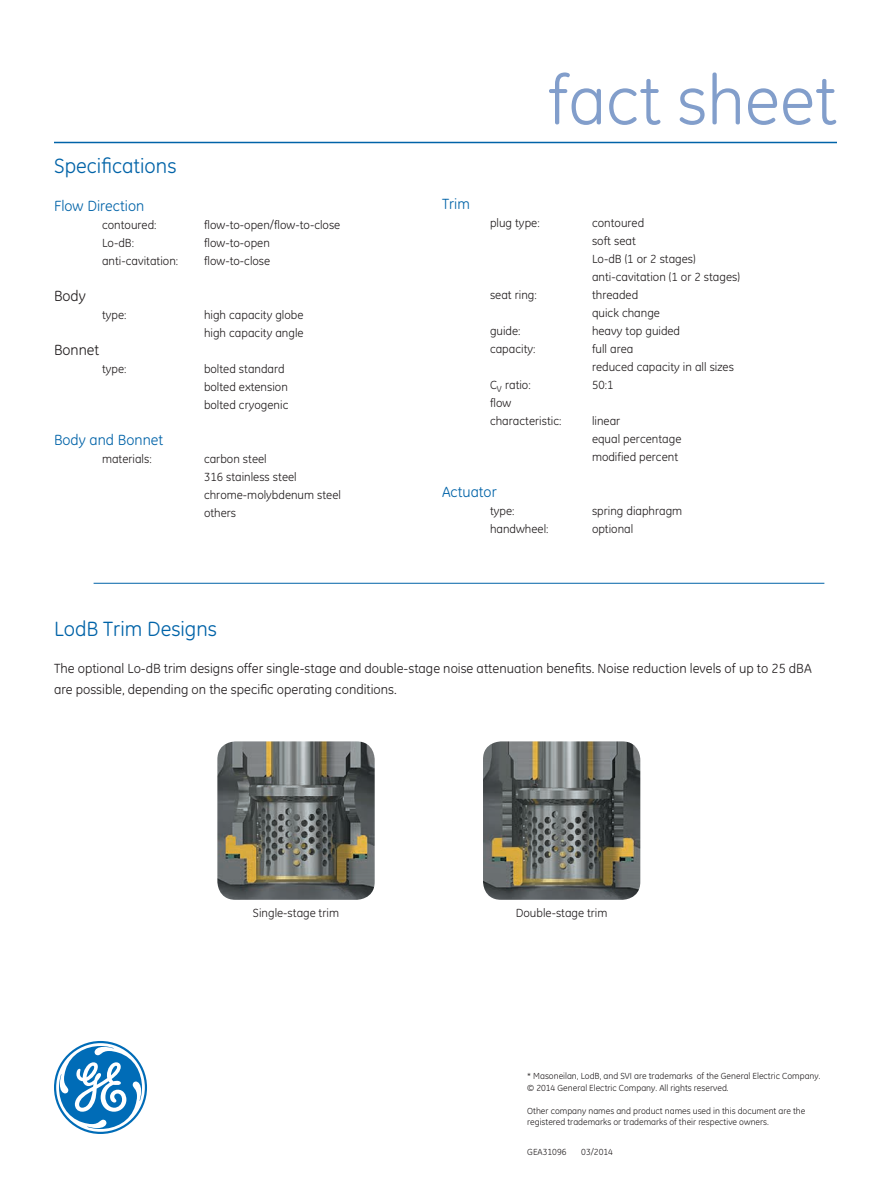
<style>
.page{position:relative;width:891px;height:1188px;background:#fff}
.page>*{position:absolute;margin:0;border:0;box-sizing:border-box;transform-origin:0 0}
.t1{font:69px "GE Inspira";color:#829ecb}
.t2{font:21px "GE Inspira";color:#0063a8}
.t3{font:15px "GE Inspira";color:#0063a8}
.t4{font:15px "GE Inspira";color:#231f20}
.t5{font:13.5px/20.2px "GE Inspira";color:#231f20}
.t6{font:12px/18px "GE Inspira";color:#231f20}
.t7{font:9px/12px "GE Inspira";color:#231f20}
</style>
<div class="page">
<hr style="left:54px;top:142px;width:783px;height:1px;background:#0063a8">
<hr style="left:94px;top:583px;width:730px;height:1px;background:#0063a8">
<img style="left:483px;top:741px;width:157px;height:159px">
<img style="left:217px;top:741px;width:158px;height:159px">
<svg style="left:54px;top:1041px;width:93px;height:93px"></svg>
<h2 class="t2" style="left:54px;top:153px;width:124px">Specifications</h2>
<p class="t3" style="left:54px;top:197px;width:92px">Flow Direction</p>
<p class="t6" style="left:102px;top:216px;width:56px">contoured:</p>
<p class="t6" style="left:204px;top:216px;width:138px">flow-to-open/flow-to-close</p>
<p class="t6" style="left:102px;top:234px;width:34px">Lo-dB:</p>
<p class="t6" style="left:204px;top:234px;width:67px">flow-to-open</p>
<p class="t6" style="left:102px;top:252px;width:78px">anti-cavitation:</p>
<p class="t6" style="left:204px;top:252px;width:68px">flow-to-close</p>
<p class="t4" style="left:54px;top:287px;width:33px">Body</p>
<p class="t6" style="left:102px;top:306px;width:26px">type:</p>
<p class="t6" style="left:204px;top:306px;width:101px">high capacity globe high capacity angle</p>
<p class="t4" style="left:54px;top:341px;width:47px">Bonnet</p>
<p class="t6" style="left:102px;top:360px;width:26px">type:</p>
<p class="t6" style="left:204px;top:360px;width:86px">bolted standard bolted extension bolted cryogenic</p>
<p class="t3" style="left:54px;top:431px;width:111px">Body and Bonnet</p>
<p class="t6" style="left:102px;top:450px;width:51px">materials:</p>
<p class="t6" style="left:204px;top:450px;width:139px">carbon steel<br>316 stainless steel chrome-molybdenum steel others</p>
<h2 class="t2" style="left:54px;top:616px;width:165px">LodB Trim Designs</h2>
<h1 class="t1" style="left:548px;top:61px;width:291px">fact sheet</h1>
<p class="t3" style="left:442px;top:195px;width:29px">Trim</p>
<p class="t6" style="left:490px;top:213px;width:51px">plug type:</p>
<p class="t6" style="left:592px;top:213px;width:149px">contoured<br>soft seat<br>Lo-dB (1 or 2 stages) anti-cavitation (1 or 2 stages)</p>
<p class="t6" style="left:490px;top:285px;width:48px">seat ring:</p>
<p class="t6" style="left:592px;top:285px;width:70px">threaded quick change</p>
<p class="t6" style="left:490px;top:321px;width:32px">guide:</p>
<p class="t6" style="left:592px;top:321px;width:90px">heavy top guided</p>
<p class="t6" style="left:490px;top:339px;width:47px">capacity:</p>
<p class="t6" style="left:592px;top:339px;width:143px">full area<br>reduced capacity in all sizes</p>
<p class="t6" style="left:490px;top:375px;width:42px">C<sub>V</sub> ratio:</p>
<p class="t6" style="left:592px;top:375px;width:23px">50:1</p>
<p class="t6" style="left:490px;top:393px;width:73px">flow characteristic:</p>
<p class="t6" style="left:592px;top:411px;width:91px">linear<br>equal percentage modified percent</p>
<p class="t3" style="left:442px;top:483px;width:56px">Actuator</p>
<p class="t6" style="left:490px;top:501px;width:26px">type:</p>
<p class="t6" style="left:592px;top:501px;width:92px">spring diaphragm</p>
<p class="t6" style="left:490px;top:519px;width:60px">handwheel:</p>
<p class="t6" style="left:592px;top:519px;width:43px">optional</p>
<p class="t5" style="left:54px;top:659px;width:759px">The optional Lo-dB trim designs offer single-stage and double-stage noise attenuation benefits. Noise reduction levels of up to 25 dBA are possible, depending on the specific operating conditions.</p>
<p class="t6" style="left:253px;top:904px;width:88px">Single-stage trim</p>
<p class="t6" style="left:516px;top:904px;width:93px">Double-stage trim</p>
<p class="t7" style="left:527px;top:1070px;width:295px">* Masoneilan, LodB, and SVI are trademarks of the General Electric Company. © 2014 General Electric Company. All rights reserved.</p>
<p class="t7" style="left:527px;top:1106px;width:280px;line-height:10.8px">Other company names and product names used in this document are the registered trademarks or trademarks of their respective owners.</p>
<p class="t7" style="left:527px;top:1145px;width:41px">GEA31096</p>
<p class="t7" style="left:581px;top:1145px;width:33px">03/2014</p>
</div>
